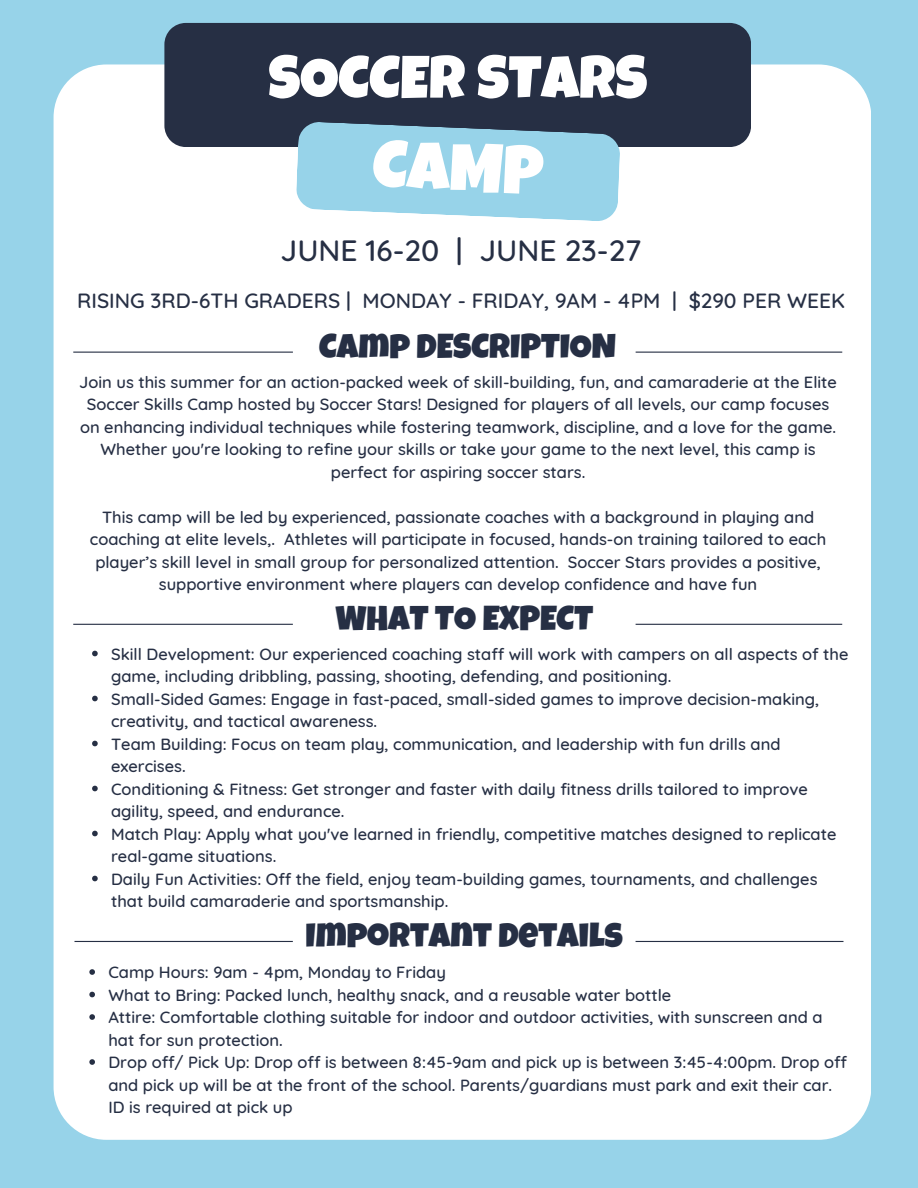
<style>
.page{position:relative;width:918px;height:1188px;background:#97d3e9}
.page>*{position:absolute;margin:0;border:0;box-sizing:border-box;transform-origin:0 0}
.t1{font:67.5px "Luckiest Guy";color:#fff}
.t2{font:60px "Luckiest Guy";color:#fff}
.t3{font:34.5px "Luckiest Guy";color:#262f44}
.t4{font:500 30px "Quicksand";color:#262f44}
.t5{font:500 21px "Quicksand";color:#262f44}
.t6{font:500 16.5px/22.5px "Quicksand";color:#262f44}
</style>
<div class="page">
<div style="left:54px;top:64px;width:817px;height:1076px;background:#fff;border-radius:53px"></div>
<div style="left:164px;top:23px;width:587px;height:124px;background:#262f44"></div>
<svg style="left:296px;top:122px;width:324px;height:99px;background:#96cbdf"></svg>
<hr style="left:636px;top:941px;width:207px;height:1px;background:#262f44">
<hr style="left:75px;top:941px;width:218px;height:1px;background:#262f44">
<svg style="left:89px;top:969px;width:6px;height:6px"></svg>
<svg style="left:89px;top:992px;width:6px;height:5px"></svg>
<svg style="left:89px;top:1014px;width:6px;height:6px"></svg>
<svg style="left:89px;top:1059px;width:6px;height:6px"></svg>
<hr style="left:636px;top:624px;width:206px;height:1px;background:#262f44">
<hr style="left:73px;top:624px;width:220px;height:1px;background:#262f44">
<svg style="left:92px;top:651px;width:6px;height:5px"></svg>
<svg style="left:92px;top:696px;width:6px;height:5px"></svg>
<svg style="left:92px;top:741px;width:6px;height:5px"></svg>
<svg style="left:92px;top:786px;width:6px;height:5px"></svg>
<svg style="left:92px;top:831px;width:6px;height:5px"></svg>
<svg style="left:92px;top:876px;width:6px;height:5px"></svg>
<hr style="left:636px;top:352px;width:206px;height:1px;background:#262f44">
<hr style="left:73px;top:352px;width:220px;height:1px;background:#262f44">
<h1 class="t2" style="left:268px;top:56px;width:380px">SOCCER STARS</h1>
<h6 class="t1" style="left:374px;top:140px;width:172px;rotate:2deg">CAMP</h6>
<p class="t4" style="left:281px;top:231px;width:362px">JUNE 16-20 | JUNE 23-27</p>
<p class="t5" style="left:77px;top:287px;width:769px">RISING 3RD-6TH GRADERS | MONDAY - FRIDAY, 9AM - 4PM | $290 PER WEEK</p>
<p class="t3" style="left:319px;top:333px;width:299px">CAMP DESCRIPTION</p>
<p class="t6" style="left:79px;top:370px;width:759px;text-align:center">Join us this summer for an action-packed week of skill-building, fun, and camaraderie at the Elite Soccer Skills Camp hosted by Soccer Stars! Designed for players of all levels, our camp focuses on enhancing individual techniques while fostering teamwork, discipline, and a love for the game.<br>Whether you're looking to refine your skills or take your game to the next level, this camp is perfect for aspiring soccer stars.</p>
<p class="t6" style="left:90px;top:505px;width:738px;text-align:center">This camp will be led by experienced, passionate coaches with a background in playing and coaching at elite levels,. Athletes will participate in focused, hands-on training tailored to each player’s skill level in small group for personalized attention. Soccer Stars provides a positive, supportive environment where players can develop confidence and have fun</p>
<h4 class="t3" style="left:335px;top:606px;width:259px">WHAT TO EXPECT</h4>
<p class="t6" style="left:111px;top:642px;width:739px">Skill Development: Our experienced coaching staff will work with campers on all aspects of the game, including dribbling, passing, shooting, defending, and positioning.</p>
<p class="t6" style="left:111px;top:687px;width:710px">Small-Sided Games: Engage in fast-paced, small-sided games to improve decision-making, creativity, and tactical awareness.</p>
<p class="t6" style="left:111px;top:732px;width:671px">Team Building: Focus on team play, communication, and leadership with fun drills and exercises.</p>
<p class="t6" style="left:111px;top:777px;width:698px">Conditioning &amp; Fitness: Get stronger and faster with daily fitness drills tailored to improve agility, speed, and endurance.</p>
<p class="t6" style="left:111px;top:822px;width:727px">Match Play: Apply what you've learned in friendly, competitive matches designed to replicate real-game situations.</p>
<h3 class="t6" style="left:111px;top:867px;width:708px">Daily Fun Activities: Off the field, enjoy team-building games, tournaments, and challenges that build camaraderie and sportsmanship.</h3>
<p class="t3" style="left:305px;top:923px;width:319px">IMPORTANT DETAILS</p>
<h5 class="t6" style="left:108px;top:961px;width:339px">Camp Hours: 9am - 4pm, Monday to Friday</h5>
<p class="t6" style="left:108px;top:983px;width:564px">What to Bring: Packed lunch, healthy snack, and a reusable water bottle</p>
<p class="t6" style="left:108px;top:1006px;width:716px">Attire: Comfortable clothing suitable for indoor and outdoor activities, with sunscreen and a hat for sun protection.</p>
<p class="t6" style="left:108px;top:1051px;width:740px">Drop off/ Pick Up: Drop off is between 8:45-9am and pick up is between 3:45-4:00pm. Drop off and pick up will be at the front of the school. Parents/guardians must park and exit their car.<br>ID is required at pick up</p>
</div>
